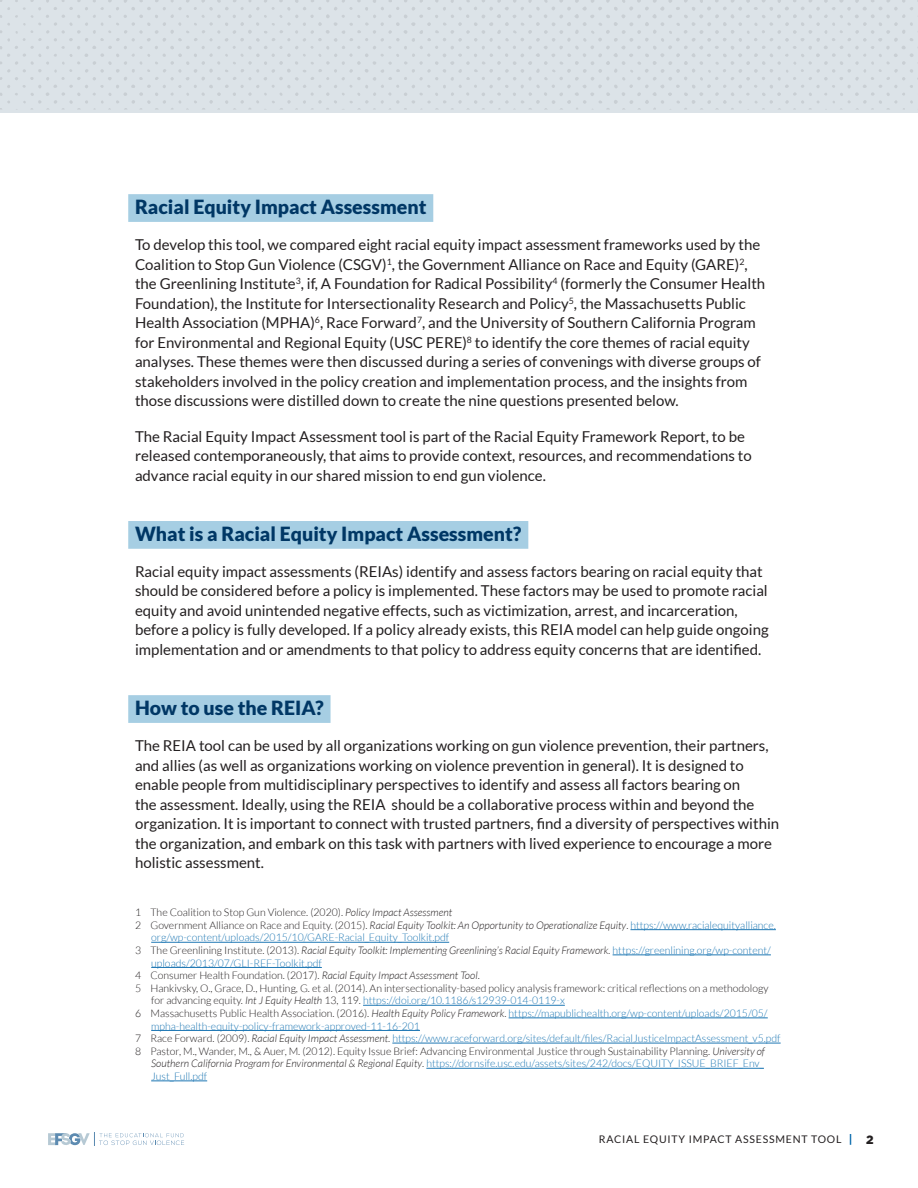
<style>
.page{position:relative;width:918px;height:1188px;background:#fff}
.page>*{position:absolute;margin:0;border:0;box-sizing:border-box;transform-origin:0 0}
.t1{font:900 19.5px "Lato";color:#003765}
.Body{font:15px/19.5px "Lato";color:#231f20}
.t2{font:900 12px "Gotham";color:#231f20}
.Footnote{font:300 10.5px/12.6px "Lato";color:#1f78b4}
.Footnote-2{font:300 10.5px/12.6px "Lato";color:#231f20}
.t3{font:10.5px "Lato";letter-spacing:.075em;color:#231f20}
.s1{font-style:italic}
.s2{color:#231f20}
.s3{font-style:italic;color:#231f20}
.s4{color:#1f78b4}
</style>
<div class="page">
<svg style="left:48px;top:1132px;width:136px;height:14px"></svg>
<svg style="left:0;top:0;width:918px;height:110px;background:#dae1e6"></svg>
<div style="left:128px;top:194px;width:305px;height:28px;background:#a6cee3"></div>
<div style="left:128px;top:521px;width:400px;height:28px;background:#a6cee3"></div>
<div style="left:128px;top:695px;width:203px;height:28px;background:#a6cee3"></div>
<hr style="left:630px;top:929px;width:146px;height:1px;background:#1f78b4">
<hr style="left:151px;top:942px;width:298px;height:1px;background:#1f78b4">
<hr style="left:613px;top:955px;width:158px;height:1px;background:#1f78b4">
<hr style="left:151px;top:967px;width:171px;height:1px;background:#1f78b4">
<hr style="left:363px;top:1005px;width:202px;height:1px;background:#1f78b4">
<hr style="left:509px;top:1018px;width:259px;height:1px;background:#1f78b4">
<hr style="left:151px;top:1030px;width:269px;height:1px;background:#1f78b4">
<hr style="left:392px;top:1043px;width:389px;height:1px;background:#1f78b4">
<hr style="left:426px;top:1068px;width:338px;height:1px;background:#1f78b4">
<hr style="left:151px;top:1081px;width:56px;height:1px;background:#1f78b4">
<h2 class="t1" style="left:135px;top:196px;width:293px">Racial Equity Impact Assessment</h2>
<p class="Body" style="left:135px;top:235px;width:632px">To develop this tool, we compared eight racial equity impact assessment frameworks used by the Coalition to Stop Gun Violence (CSGV)<sup>1</sup>, the Government Alliance on Race and Equity (GARE)<sup>2</sup>, the Greenlining Institute<sup>3</sup>, if, A Foundation for Radical Possibility<sup>4</sup> (formerly the Consumer Health Foundation), the Institute for Intersectionality Research and Policy<sup>5</sup>, the Massachusetts Public Health Association (MPHA)<sup>6</sup>, Race Forward<sup>7</sup>, and the University of Southern California Program for Environmental and Regional Equity (USC PERE)<sup>8</sup> to identify the core themes of racial equity analyses. These themes were then discussed during a series of convenings with diverse groups of stakeholders involved in the policy creation and implementation process, and the insights from those discussions were distilled down to create the nine questions presented below.</p>
<p class="Body" style="left:135px;top:427px;width:618px">The Racial Equity Impact Assessment tool is part of the Racial Equity Framework Report, to be released contemporaneously, that aims to provide context, resources, and recommendations to advance racial equity in our shared mission to end gun violence.</p>
<h2 class="t1" style="left:135px;top:523px;width:388px">What is a Racial Equity Impact Assessment?</h2>
<p class="Body" style="left:135px;top:562px;width:635px">Racial equity impact assessments (REIAs) identify and assess factors bearing on racial equity that should be considered before a policy is implemented. These factors may be used to promote racial equity and avoid unintended negative effects, such as victimization, arrest, and incarceration, before a policy is fully developed. If a policy already exists, this REIA model can help guide ongoing implementation and or amendments to that policy to address equity concerns that are identified.</p>
<h2 class="t1" style="left:135px;top:697px;width:190px">How to use the REIA?</h2>
<p class="Body" style="left:135px;top:736px;width:646px">The REIA tool can be used by all organizations working on gun violence prevention, their partners, and allies (as well as organizations working on violence prevention in general). It is designed to enable people from multidisciplinary perspectives to identify and assess all factors bearing on<br>the assessment. Ideally, using the REIA should be a collaborative process within and beyond the organization. It is important to connect with trusted partners, find a diversity of perspectives within the organization, and embark on this task with partners with lived experience to encourage a more holistic assessment.</p>
<p class="Footnote-2" style="left:135px;top:906px;width:319px">1 The Coalition to Stop Gun Violence. (2020). <span class="s1">Policy Impact Assessment</span></p>
<p class="Footnote" style="left:151px;top:919px;width:626px;text-indent:-16px"><span class="s2">2 Government Alliance on Race and Equity. (2015).</span> <span class="s3">Racial Equity Toolkit: An Opportunity to Operationalize Equity</span><span class="s2">.</span> https://www.racialequityalliance. org/wp-content/uploads/2015/10/GARE-Racial_Equity_Toolkit.pdf</p>
<p class="Footnote" style="left:151px;top:944px;width:621px;text-indent:-16px"><span class="s2">3 The Greenlining Institute. (2013).</span> <span class="s3">Racial Equity Toolkit: Implementing Greenlining’s Racial Equity Framework.</span> https://greenlining.org/wp-content/ uploads/2013/07/GLI-REF-Toolkit.pdf</p>
<p class="Footnote-2" style="left:135px;top:969px;width:346px">4 Consumer Health Foundation. (2017). <span class="s1">Racial Equity Impact Assessment Tool</span>.</p>
<p class="Footnote-2" style="left:151px;top:982px;width:619px;text-indent:-16px">5 Hankivsky, O., Grace, D., Hunting, G. et al. (2014). An intersectionality-based policy analysis framework: critical reflections on a methodology for advancing equity. <span class="s1">Int J Equity Health</span> 13, 119. <span class="s4">https://doi.org/10.1186/s12939-014-0119-x</span></p>
<p class="Footnote" style="left:151px;top:1007px;width:618px;text-indent:-16px"><span class="s2">6 Massachusetts Public Health Association. (2016).</span> <span class="s3">Health Equity Policy Framework</span><span class="s2">.</span> https://mapublichealth.org/wp-content/uploads/2015/05/ mpha-health-equity-policy-framework-approved-11-16-201</p>
<p class="Footnote" style="left:135px;top:1032px;width:647px"><span class="s2">7 Race Forward. (2009).</span> <span class="s3">Racial Equity Impact Assessment</span><span class="s2">.</span> https://www.raceforward.org/sites/default/files/RacialJusticeImpactAssessment_v5.pdf</p>
<p class="Footnote-2" style="left:151px;top:1045px;width:615px;text-align:justify;text-indent:-16px">8 Pastor, M., Wander, M., &amp; Auer, M. (2012). Equity Issue Brief: Advancing Environmental Justice through Sustainability Planning. <span class="s1">University of Southern California Program for Environmental &amp; Regional Equity</span>. <span class="s4">https://dornsife.usc.edu/assets/sites/242/docs/EQUITY_ISSUE_BRIEF_Env_ Just_Full.pdf</span></p>
<p class="t3" style="left:599px;top:1134px;width:244px">RACIAL EQUITY IMPACT ASSESSMENT TOOL</p>
<p class="t2" style="left:866px;top:1132px;width:9px">2</p>
</div>
